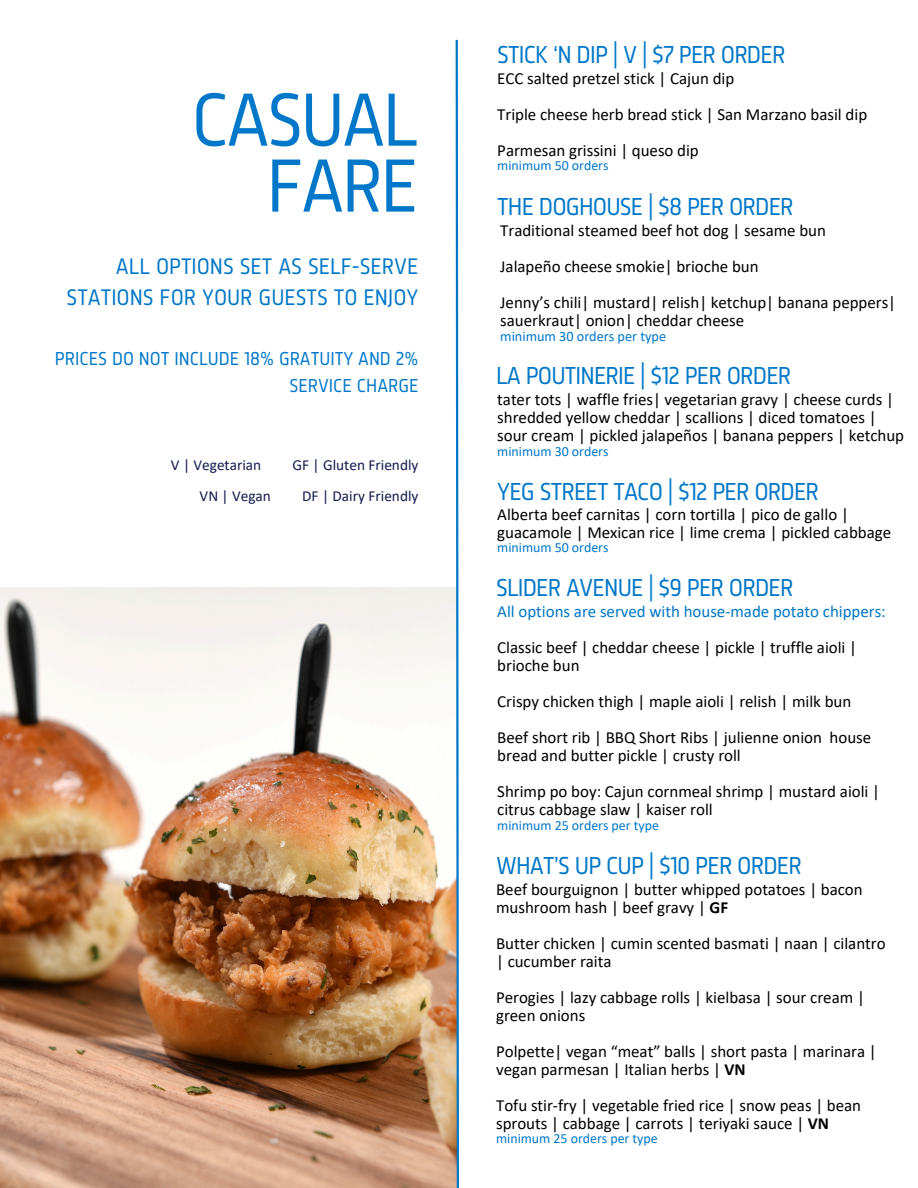
<style>
.page{position:relative;width:918px;height:1188px;background:#fff}
.page>*{position:absolute;margin:0;border:0;box-sizing:border-box;transform-origin:0 0}
.t1{font:77.7px/65.8px "Sinews Sans Pro";letter-spacing:-.035em;color:#0077c8;text-align:right}
.t2{font:25.35px "Sinews Sans Pro";letter-spacing:-.035em;color:#0077c8}
.t3{font:23.25px/31.5px "Sinews Sans Pro";color:#0077c8;text-align:right}
.t4{font:19.35px/27px "Sinews Sans Pro";color:#0077c8;text-align:right}
.t5{font:16.95px/18px "Calibri";color:#000}
.t6{font:16.95px "Calibri";color:#0077c8}
.t7{font:15.3px "Calibri";color:#141b4d}
.t8{font:14.25px "Calibri";color:#0077c8}
.t9{font:13.95px "Calibri";color:#0077c8}
.s1{font-weight:700}
</style>
<div class="page">
<img style="left:0;top:588px;width:454px;height:600px">
<svg style="left:454px;top:39px;width:5px;height:1149px"></svg>
<h3 class="t1" style="left:191px;top:86px;width:229px">CASUAL<br>FARE</h3>
<p class="t3" style="left:67px;top:250px;width:353px">ALL OPTIONS SET AS SELF-SERVE<br>STATIONS FOR YOUR GUESTS TO ENJOY</p>
<p class="t4" style="left:55px;top:344px;width:365px">PRICES DO NOT INCLUDE 18% GRATUITY AND 2%<br>SERVICE CHARGE</p>
<h1 class="t7" style="left:171px;top:458px;width:92px">V | Vegetarian</h1>
<h1 class="t7" style="left:292px;top:458px;width:128px">GF | Gluten Friendly</h1>
<h2 class="t7" style="left:200px;top:490px;width:73px">VN | Vegan</h2>
<h2 class="t7" style="left:302px;top:490px;width:118px">DF | Dairy Friendly</h2>
<p class="t2" style="left:497px;top:40px;width:290px">STICK ‘N DIP | V | $7 PER ORDER</p>
<h2 class="t5" style="left:497px;top:70px;width:239px">ECC salted pretzel stick | Cajun dip</h2>
<p class="t5" style="left:497px;top:106px;width:371px">Triple cheese herb bread stick | San Marzano basil dip</p>
<p class="t5" style="left:497px;top:142px;width:203px">Parmesan grissini | queso dip</p>
<p class="t9" style="left:497px;top:160px;width:113px">minimum 50 orders</p>
<p class="t2" style="left:497px;top:192px;width:298px">THE DOGHOUSE | $8 PER ORDER</p>
<h2 class="t5" style="left:500px;top:222px;width:327px">Traditional steamed beef hot dog | sesame bun</h2>
<p class="t5" style="left:500px;top:258px;width:260px">Jalapeño cheese smokie| brioche bun</p>
<p class="t5" style="left:500px;top:294px;width:397px">Jenny’s chili| mustard| relish| ketchup| banana peppers| sauerkraut| onion| cheddar cheese</p>
<p class="t8" style="left:500px;top:331px;width:167px">minimum 30 orders per type</p>
<p class="t2" style="left:496px;top:362px;width:297px">LA POUTINERIE | $12 PER ORDER</p>
<h2 class="t5" style="left:497px;top:392px;width:408px">tater tots | waffle fries| vegetarian gravy | cheese curds | shredded yellow cheddar | scallions | diced tomatoes | sour cream | pickled jalapeños | banana peppers | ketchup</h2>
<p class="t9" style="left:497px;top:445px;width:113px">minimum 30 orders</p>
<p class="t2" style="left:497px;top:477px;width:323px">YEG STREET TACO | $12 PER ORDER</p>
<h2 class="t5" style="left:497px;top:506px;width:395px">Alberta beef carnitas | corn tortilla | pico de gallo | guacamole | Mexican rice | lime crema | pickled cabbage</h2>
<p class="t9" style="left:497px;top:542px;width:113px">minimum 50 orders</p>
<p class="t2" style="left:496px;top:574px;width:299px">SLIDER AVENUE | $9 PER ORDER</p>
<h2 class="t6" style="left:497px;top:605px;width:390px">All options are served with house-made potato chippers:</h2>
<p class="t5" style="left:497px;top:640px;width:361px">Classic beef | cheddar cheese | pickle | truffle aioli | brioche bun</p>
<p class="t5" style="left:497px;top:694px;width:356px">Crispy chicken thigh | maple aioli | relish | milk bun</p>
<p class="t5" style="left:497px;top:730px;width:375px">Beef short rib | BBQ Short Ribs | julienne onion house bread and butter pickle | crusty roll</p>
<p class="t5" style="left:497px;top:784px;width:384px">Shrimp po boy: Cajun cornmeal shrimp | mustard aioli | citrus cabbage slaw | kaiser roll</p>
<p class="t9" style="left:497px;top:819px;width:163px">minimum 25 orders per type</p>
<p class="t2" style="left:496px;top:851px;width:307px">WHAT’S UP CUP | $10 PER ORDER</p>
<h2 class="t5" style="left:496px;top:882px;width:368px">Beef bourguignon | butter whipped potatoes | bacon mushroom hash | beef gravy | <span class="s1">GF</span></h2>
<p class="t5" style="left:496px;top:936px;width:391px">Butter chicken | cumin scented basmati | naan | cilantro | cucumber raita</p>
<p class="t5" style="left:496px;top:990px;width:370px">Perogies | lazy cabbage rolls | kielbasa | sour cream | green onions</p>
<p class="t5" style="left:496px;top:1044px;width:382px">Polpette| vegan “meat” balls | short pasta | marinara | vegan parmesan | Italian herbs | <span class="s1">VN</span></p>
<p class="t5" style="left:496px;top:1098px;width:367px">Tofu stir-fry | vegetable fried rice | snow peas | bean sprouts | cabbage | carrots | teriyaki sauce | <span class="s1">VN</span></p>
<p class="t9" style="left:496px;top:1133px;width:163px">minimum 25 orders per type</p>
</div>
